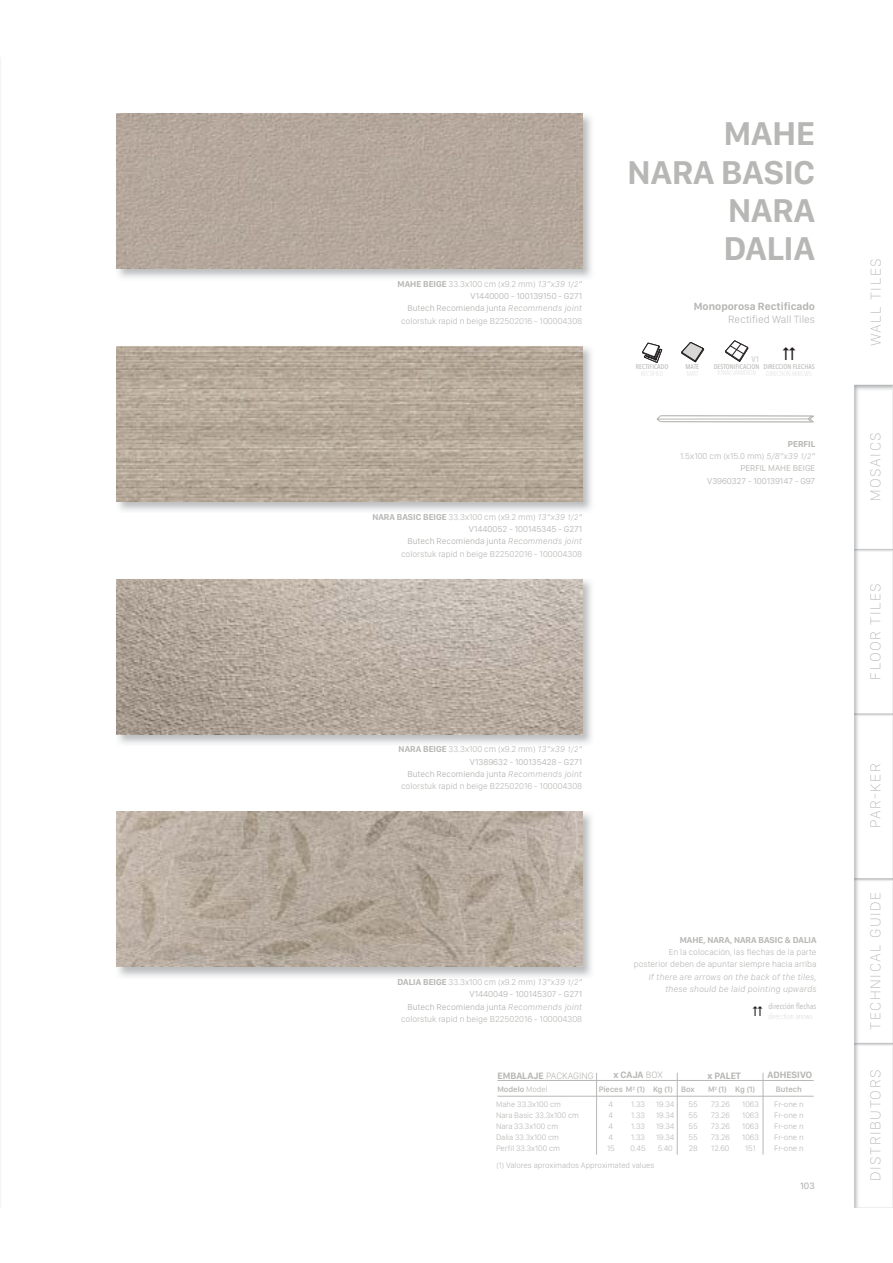
<style>
.page{position:relative;width:893px;height:1263px;background:#fff}
.page>*{position:absolute;margin:0;border:0;box-sizing:border-box;transform-origin:0 0}
.t1{font:700 34.2px/38.4px "San Francisco Display";color:#b7b8b5;text-align:right}
.t2{font:100 15px "San Francisco Display";letter-spacing:.1em;color:#b7b8b5}
.t3{font:700 10.95px "San Francisco Display";color:#b7b8b5}
.t4{font:300 10.95px "San Francisco Display";color:#b7b8b5}
.t5{font:700 9.6px "San Francisco Display";color:#b7b8b5}
.t6{font:300 9.6px "San Francisco Display";color:#b7b8b5}
.t7{font:500 9.6px "San Francisco Display";color:#b7b8b5}
.t8{font:300 8.85px/12.3px "San Francisco Display";color:#b7b8b5;text-align:right}
.t9{font:8.85px/12.3px "San Francisco Display";color:#b7b8b5;text-align:right}
.t10{font:italic 300 8.85px/12.3px "SF Compact Text";color:#b7b8b5;text-align:right}
.t11{font:700 8.85px "San Francisco Display";color:#b7b8b5}
.t12{font:300 8.25px/10.9px "San Francisco Display";color:#b7b8b5;text-align:justify}
.t13{font:600 8.25px "San Francisco Display";color:#b7b8b5}
.t14{font:8.25px "Avenir Next Condensed";color:#b7b8b5}
.t15{font:600 8.25px "Avenir Next Condensed";color:#d8d7d5}
.t16{font:500 6.9px "Avenir Next Condensed";color:#b7b8b5}
.s1{font-weight:700}
.s2{font-family:"San Francisco Text";font-style:italic}
.s3{font-family:"San Francisco Text";font-style:italic;font-size:8.25px}
.s4{font-weight:400}
.s5{font-weight:300}
.s6{font-family:"San Francisco Text";font-weight:300;font-style:italic}
.s7{font-family:"San Francisco Text";font-weight:300;font-style:italic;font-size:8.25px}
</style>
<div class="page">
<svg style="left:497px;top:342px;width:396px;height:866px"></svg>
<img style="left:116px;top:113px;width:476px;height:165px">
<img style="left:116px;top:113px;width:466px;height:155px">
<img style="left:116px;top:578px;width:478px;height:168px">
<img style="left:116px;top:579px;width:466px;height:155px">
<img style="left:116px;top:345px;width:478px;height:168px">
<img style="left:116px;top:346px;width:466px;height:155px">
<img style="left:116px;top:811px;width:478px;height:168px">
<img style="left:116px;top:812px;width:466px;height:155px">
<hr style="left:497px;top:1080px;width:317px;height:1px;background:#b7b8b5">
<hr style="left:497px;top:1096px;width:317px;height:1px;background:#b7b8b5">
<hr style="left:596px;top:1073px;width:1px;height:82px;background:#b7b8b5">
<hr style="left:677px;top:1073px;width:1px;height:82px;background:#b7b8b5">
<hr style="left:763px;top:1073px;width:1px;height:82px;background:#b7b8b5">
<svg style="left:656px;top:415px;width:158px;height:7px"></svg>
<svg style="left:642px;top:343px;width:20px;height:20px"></svg>
<svg style="left:681px;top:342px;width:23px;height:21px"></svg>
<svg style="left:724px;top:340px;width:25px;height:23px"></svg>
<svg style="left:753px;top:1006px;width:10px;height:11px"></svg>
<svg style="left:783px;top:347px;width:12px;height:13px"></svg>
<p class="t8" style="left:397px;top:278px;width:186px"><span class="s1">MAHE BEIGE</span> 33.3x100 cm (x9.2 mm) <span class="s2">13”x39</span> <span class="s3">1/2</span><span class="s2">” </span><span class="s4">V1440000 - 100139150 - G271<br>Butech Recomienda junta</span> <span class="s2">Recommends joint </span>colorstuk rapid n beige B22502016 - 100004308</p>
<p class="t8" style="left:372px;top:511px;width:211px"><span class="s1">NARA BASIC BEIGE</span> 33.3x100 cm (x9.2 mm) <span class="s2">13”x39</span> <span class="s3">1/2</span><span class="s2">” </span><span class="s4">V1440052 - 100145345 - G271<br>Butech Recomienda junta</span> <span class="s2">Recommends joint </span>colorstuk rapid n beige B22502016 - 100004308</p>
<h1 class="t1" style="left:627px;top:114px;width:189px">MAHE<br>NARA BASIC<br>NARA<br>DALIA</h1>
<p class="t3" style="left:694px;top:299px;width:123px">Monoporosa Rectificado</p>
<p class="t4" style="left:728px;top:315px;width:88px">Rectified Wall Tiles</p>
<p class="t15" style="left:751px;top:353px;width:10px">V1</p>
<p class="t16" style="left:714px;top:362px;width:47px">DESTONIFICACION</p>
<p class="t16" style="left:636px;top:362px;width:34px">RECTIFICADO</p>
<p class="t16" style="left:686px;top:362px;width:15px">MATE</p>
<p class="t16" style="left:763px;top:362px;width:53px">DIRECCION FLECHAS</p>
<p class="t9" style="left:680px;top:437px;width:137px"><span class="s1">PERFIL<br></span><span class="s5">1.5x100 cm (x15.0 mm)</span> <span class="s6">5/8”x39</span> <span class="s7">1/2</span><span class="s6">”<br></span>PERFIL MAHE BEIGE<br>V3960327 - 100139147 - G97</p>
<p class="t8" style="left:399px;top:744px;width:185px"><span class="s1">NARA BEIGE</span> 33.3x100 cm (x9.2 mm) <span class="s2">13”x39</span> <span class="s3">1/2</span><span class="s2">” </span><span class="s4">V1389632 - 100135428 - G271<br>Butech Recomienda junta</span> <span class="s2">Recommends joint </span>colorstuk rapid n beige B22502016 - 100004308</p>
<p class="t8" style="left:397px;top:977px;width:186px"><span class="s1">DALIA BEIGE</span> 33.3x100 cm (x9.2 mm) <span class="s2">13”x39</span> <span class="s3">1/2</span><span class="s2">” </span><span class="s4">V1440049 - 100145307 - G271<br>Butech Recomienda junta</span> <span class="s2">Recommends joint </span>colorstuk rapid n beige B22502016 - 100004308</p>
<p class="t11" style="left:680px;top:935px;width:138px">MAHE, NARA, NARA BASIC &amp; DALIA</p>
<p class="t8" style="left:634px;top:947px;width:184px">En la colocación, las flechas de la parte posterior deben de apuntar siempre hacia arriba</p>
<p class="t10" style="left:648px;top:971px;width:170px">If there are arrows on the back of the tiles, these should be laid pointing upwards</p>
<p class="t14" style="left:768px;top:1001px;width:49px">dirección flechas</p>
<p class="t5" style="left:613px;top:1069px;width:51px">x CAJA <span class="s5">BOX</span></p>
<p class="t12" style="left:607px;top:1099px;width:9px;text-align:left">4<br>4<br>4<br>4<br>15</p>
<p class="t12" style="left:630px;top:1099px;width:17px">1.33<br>1.33<br>1.33<br>1.33<br>0.45</p>
<p class="t12" style="left:656px;top:1099px;width:20px">19.34<br>19.34<br>19.34<br>19.34<br>5.40</p>
<p class="t6" style="left:497px;top:1072px;width:98px"><span class="s1">EMBALAJE</span> PACKAGING</p>
<p class="t12" style="left:496px;top:1099px;width:84px;text-align:left">Mahe 33.3x100 cm<br>Nara Basic 33.3x100 cm<br>Nara 33.3x100 cm<br>Dalia 33.3x100 cm<br>Perfil 33.3x100 cm</p>
<p class="t5" style="left:707px;top:1070px;width:35px">x PALET</p>
<p class="t13" style="left:599px;top:1086px;width:76px">Pieces M<sup>2</sup> (1) Kg (1)</p>
<p class="t13" style="left:681px;top:1086px;width:15px">Box</p>
<p class="t13" style="left:708px;top:1086px;width:48px">M<sup>2</sup> (1) Kg (1)</p>
<p class="t13" style="left:497px;top:1086px;width:52px">Modelo <span class="s5">Model</span></p>
<p class="t12" style="left:688px;top:1099px;width:11px">55<br>55<br>55<br>55<br>28</p>
<p class="t12" style="left:711px;top:1099px;width:21px">73.26<br>73.26<br>73.26<br>73.26<br>12.60</p>
<p class="t12" style="left:742px;top:1099px;width:18px;text-align:center">1063<br>1063<br>1063<br>1063<br>151</p>
<p class="t5" style="left:767px;top:1069px;width:46px">ADHESIVO</p>
<p class="t12" style="left:774px;top:1099px;width:31px">Fr-one n Fr-one n Fr-one n Fr-one n Fr-one n</p>
<p class="t13" style="left:776px;top:1086px;width:28px">Butech</p>
<p class="t12" style="left:497px;top:1160px;width:159px">(1) Valores aproximados Approximated values</p>
<p class="t7" style="left:800px;top:1180px;width:16px">103</p>
<h2 class="t2" style="left:867px;top:346px;width:89px;rotate:-90deg">WALL TILES</h2>
<h2 class="t2" style="left:866px;top:501px;width:70px;rotate:-90deg">MOSAICS</h2>
<h2 class="t2" style="left:866px;top:680px;width:98px;rotate:-90deg">FLOOR TILES</h2>
<h2 class="t2" style="left:866px;top:828px;width:66px;rotate:-90deg">PAR-KER</h2>
<h2 class="t2" style="left:866px;top:1030px;width:139px;rotate:-90deg">TECHNICAL GUIDE</h2>
<h2 class="t2" style="left:866px;top:1181px;width:113px;rotate:-90deg">DISTRIBUTORS</h2>
</div>
